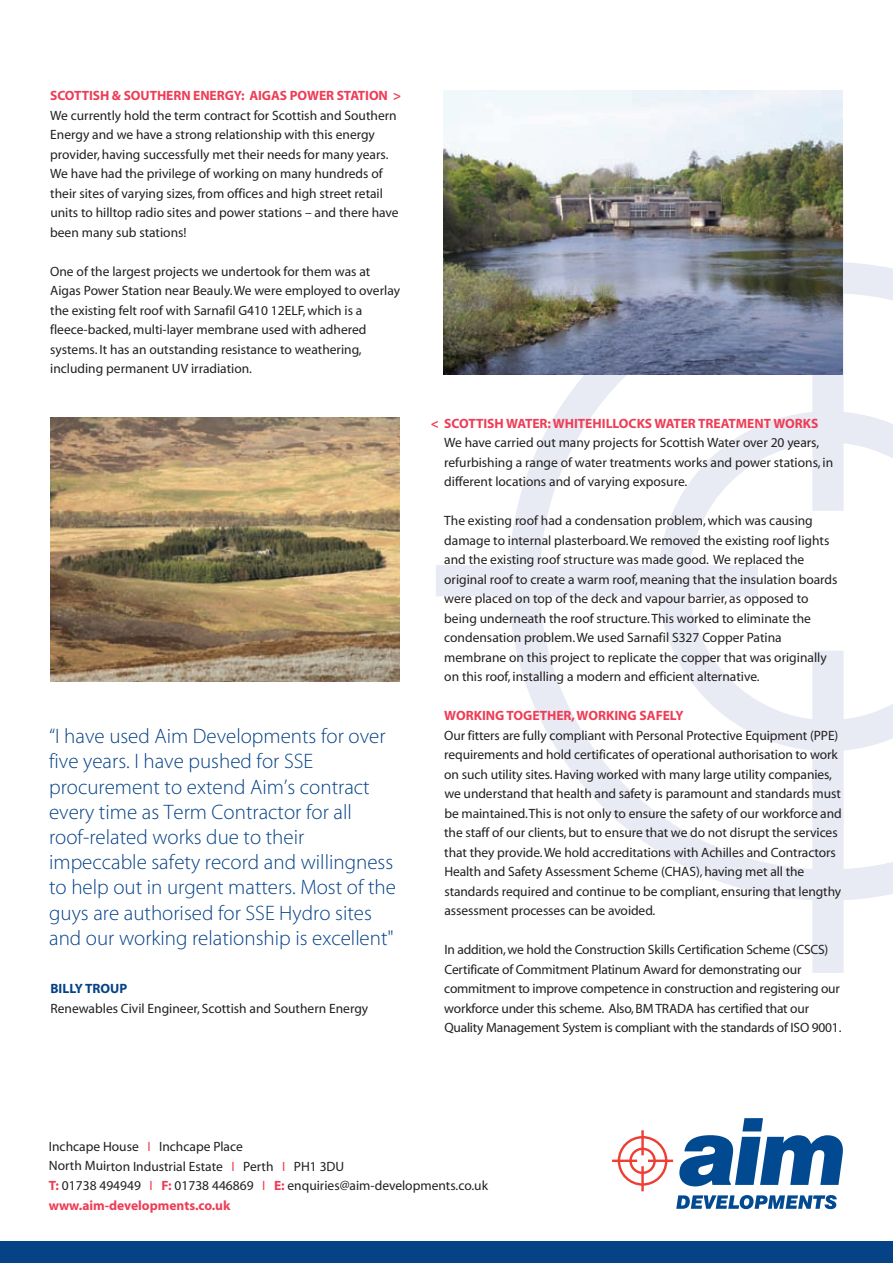
<style>
.page{position:relative;width:893px;height:1263px;background:#fff}
.page>*{position:absolute;margin:0;border:0;box-sizing:border-box;transform-origin:0 0}
.t1{font:21px/25.2px "Myriadlight";color:#054286}
.t2{font:13.5px/19.5px "Myriad";color:#231f20}
.t3{font:700 13.5px "Myriad";color:#ee3d56}
.t4{font:700 13.5px "Myriad";color:#054286}
.s1{color:#ee3d56}
.s2{font-weight:700;color:#ee3d56}
</style>
<div class="page">
<svg style="left:509px;top:262px;width:384px;height:638px"></svg>
<svg style="left:658px;top:411px;width:235px;height:340px"></svg>
<div style="left:812px;top:189px;width:32px;height:322px;background:#e8eaf4"></div>
<div style="left:812px;top:651px;width:32px;height:322px;background:#e8eaf4"></div>
<div style="left:436px;top:565px;width:322px;height:31px;background:#e8eaf4"></div>
<hr style="left:892px;top:565px;width:1px;height:31px;background:#e8eaf4">
<div style="left:0;top:1242px;width:893px;height:21px;background:#054286"></div>
<img style="left:444px;top:91px;width:398px;height:283px">
<img style="left:50px;top:417px;width:350px;height:265px">
<svg style="left:679px;top:1118px;width:164px;height:68px"></svg>
<svg style="left:676px;top:1195px;width:161px;height:14px"></svg>
<div style="left:618px;top:1136px;width:49px;height:50px;border:2px solid #ee3f34;border-radius:50%"></div>
<div style="left:629px;top:1147px;width:27px;height:27px;border:2px solid #ee3f34;border-radius:50%"></div>
<hr style="left:641px;top:1130px;width:3px;height:25px;background:#ee3f34">
<hr style="left:641px;top:1166px;width:3px;height:25px;background:#ee3f34">
<hr style="left:612px;top:1159px;width:25px;height:3px;background:#ee3f34">
<hr style="left:648px;top:1159px;width:25px;height:3px;background:#ee3f34">
<p class="t3" style="left:50px;top:91px;width:353px">SCOTTISH &amp; SOUTHERN ENERGY: AIGAS POWER STATION &gt;</p>
<p class="t2" style="left:50px;top:107px;width:350px">We currently hold the term contract for Scottish and Southern Energy and we have a strong relationship with this energy provider, having successfully met their needs for many years.<br>We have had the privilege of working on many hundreds of their sites of varying sizes, from offices and high street retail units to hilltop radio sites and power stations – and there have been many sub stations!</p>
<p class="t2" style="left:50px;top:263px;width:351px">One of the largest projects we undertook for them was at Aigas Power Station near Beauly. We were employed to overlay the existing felt roof with Sarnafil G410 12ELF, which is a fleece-backed, multi-layer membrane used with adhered systems. It has an outstanding resistance to weathering, including permanent UV irradiation.</p>
<p class="t1" style="left:49px;top:725px;width:348px">“I have used Aim Developments for over five years. I have pushed for SSE procurement to extend Aim’s contract every time as Term Contractor for all roof-related works due to their impeccable safety record and willingness to help out in urgent matters. Most of the guys are authorised for SSE Hydro sites and our working relationship is excellent"</p>
<p class="t4" style="left:50px;top:984px;width:78px">BILLY TROUP</p>
<p class="t2" style="left:50px;top:1000px;width:319px">Renewables Civil Engineer, Scottish and Southern Energy</p>
<p class="t3" style="left:431px;top:418px;width:389px">&lt; SCOTTISH WATER: WHITEHILLOCKS WATER TREATMENT WORKS</p>
<p class="t2" style="left:444px;top:434px;width:390px">We have carried out many projects for Scottish Water over 20 years, refurbishing a range of water treatments works and power stations, in different locations and of varying exposure.</p>
<p class="t2" style="left:444px;top:512px;width:395px">The existing roof had a condensation problem, which was causing damage to internal plasterboard. We removed the existing roof lights and the existing roof structure was made good. We replaced the original roof to create a warm roof, meaning that the insulation boards were placed on top of the deck and vapour barrier, as opposed to being underneath the roof structure. This worked to eliminate the condensation problem. We used Sarnafil S327 Copper Patina membrane on this project to replicate the copper that was originally on this roof, installing a modern and efficient alternative.</p>
<p class="t3" style="left:444px;top:711px;width:241px">WORKING TOGETHER, WORKING SAFELY</p>
<p class="t2" style="left:444px;top:726px;width:399px">Our fitters are fully compliant with Personal Protective Equipment (PPE) requirements and hold certificates of operational authorisation to work on such utility sites. Having worked with many large utility companies, we understand that health and safety is paramount and standards must be maintained. This is not only to ensure the safety of our workforce and the staff of our clients, but to ensure that we do not disrupt the services that they provide. We hold accreditations with Achilles and Contractors Health and Safety Assessment Scheme (CHAS), having met all the standards required and continue to be compliant, ensuring that lengthy assessment processes can be avoided.</p>
<p class="t2" style="left:444px;top:941px;width:399px">In addition, we hold the Construction Skills Certification Scheme (CSCS)<br>Certificate of Commitment Platinum Award for demonstrating our commitment to improve competence in construction and registering our workforce under this scheme. Also, BM TRADA has certified that our Quality Management System is compliant with the standards of ISO 9001.</p>
<p class="t2" style="left:49px;top:1138px;width:441px">Inchcape House <span class="s1">I</span> Inchcape Place<br>North Muirton Industrial Estate <span class="s1">I</span> Perth <span class="s1">I</span> PH1 3DU<br><span class="s2">T:</span> 01738 494949 <span class="s1">I</span> <span class="s2">F:</span> 01738 446869 <span class="s1">I</span> <span class="s2">E:</span> enquiries@aim-developments.co.uk <span class="s2">www.aim-developments.co.uk</span></p>
</div>
